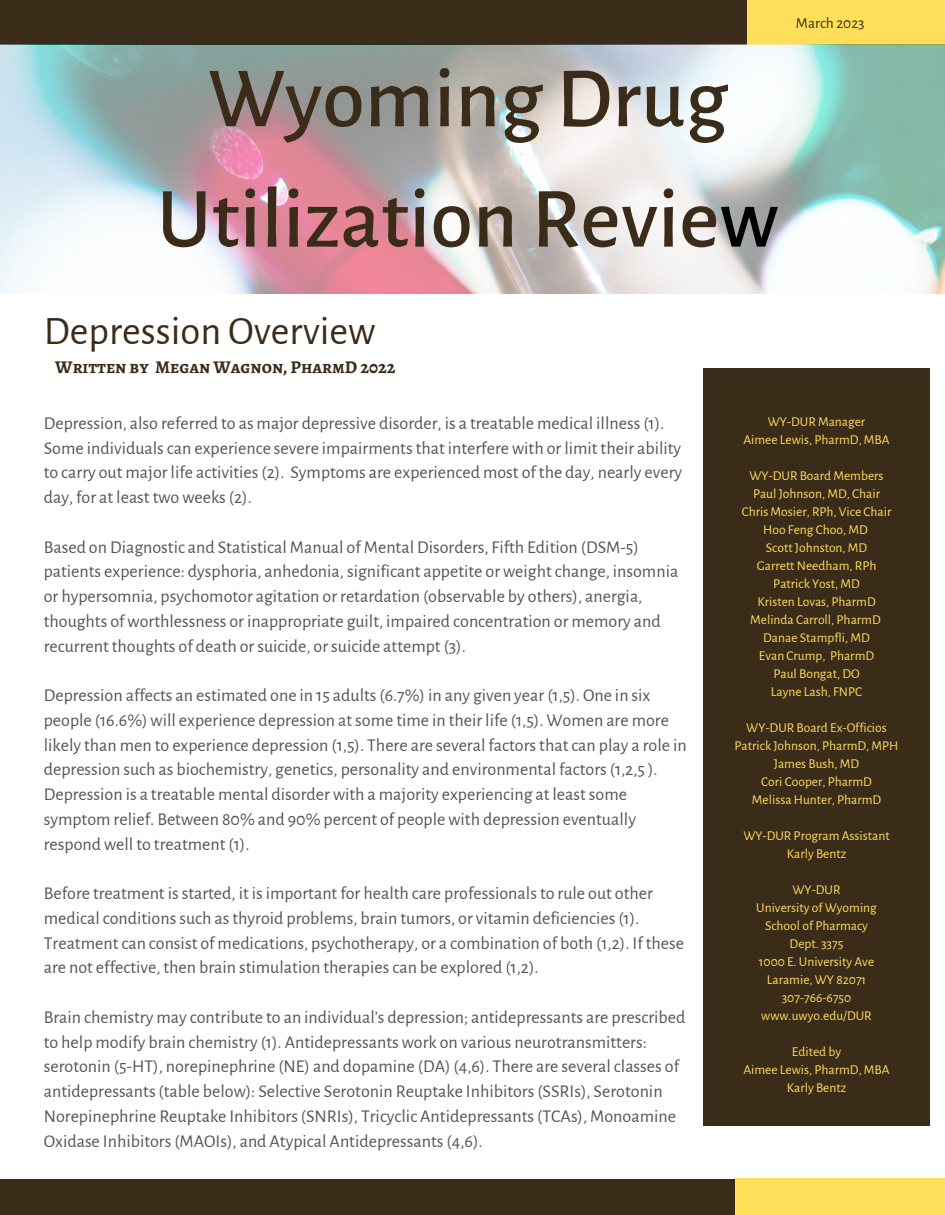
<style>
.page{position:relative;width:945px;height:1215px;background:#fff}
.page>*{position:absolute;margin:0;border:0;box-sizing:border-box;transform-origin:0 0}
.t1{font:500 86.1px "Alegreya Sans";color:#3b2c1a}
.t2{font:40.5px "Alegreya Sans";color:#3b2c1a}
.t3{font:18px/24.8px "Alegreya Sans";color:#545454}
.t4{font:700 18px "Alegreya SC";color:#3b2c1a}
.t5{font:15.3px "Alegreya Sans";color:#3b2c1a}
.t6{font:13.5px "Alegreya Sans";color:#ffde59}
.s1{color:#000}
</style>
<div class="page">
<div style="left:0;top:0;width:746px;height:45px;background:#3b2c1a"></div>
<div style="left:747px;top:0;width:198px;height:45px;background:#ffde59"></div>
<img style="left:0;top:45px;width:945px;height:248px">
<div style="left:704px;top:368px;width:226px;height:758px;background:#3b2c1a"></div>
<div style="left:0;top:1179px;width:736px;height:35px;background:#3b2c1a"></div>
<div style="left:736px;top:1178px;width:209px;height:37px;background:#ffde59"></div>
<p class="t1" style="left:208px;top:57px;width:522px">Wyoming Drug</p>
<p class="t1" style="left:157px;top:178px;width:623px">Utilization Revie<span class="s1">w</span></p>
<p class="t5" style="left:796px;top:16px;width:70px">March 2023</p>
<p class="t2" style="left:44px;top:312px;width:333px">Depression Overview</p>
<p class="t4" style="left:55px;top:355px;width:342px">Written by Megan Wagnon, PharmD 2022</p>
<p class="t3" style="left:44px;top:411px;width:640px">Depression, also referred to as major depressive disorder, is a treatable medical illness (1).<br>Some individuals can experience severe impairments that interfere with or limit their ability to carry out major life activities (2). Symptoms are experienced most of the day, nearly every day, for at least two weeks (2).</p>
<p class="t3" style="left:44px;top:535px;width:636px">Based on Diagnostic and Statistical Manual of Mental Disorders, Fifth Edition (DSM-5) patients experience: dysphoria, anhedonia, significant appetite or weight change, insomnia or hypersomnia, psychomotor agitation or retardation (observable by others), anergia, thoughts ofworthlessness or inappropriate guilt, impaired concentration or memory and recurrent thoughts of death or suicide, or suicide attempt (3).</p>
<p class="t3" style="left:44px;top:683px;width:645px">Depression affects an estimated one in 15 adults (6.7%) in any given year (1,5). One in six people (16.6%) will experience depression at some time in their life (1,5). Women are more likely than men to experience depression (1,5). There are several factors that can play a role in depression such as biochemistry, genetics, personality and environmental factors (1,2,5 ).<br>Depression is a treatable mental disorder with a majority experiencing at least some symptom relief. Between 80% and 90% percent of people with depression eventually respond well to treatment (1).</p>
<p class="t3" style="left:44px;top:881px;width:642px">Before treatment is started, it is important for health care professionals to rule out other medical conditions such as thyroid problems, brain tumors, or vitamin deficiencies (1).<br>Treatment can consist of medications, psychotherapy, or a combination of both (1,2). If these are not effective, then brain stimulation therapies can be explored (1,2).</p>
<p class="t3" style="left:44px;top:1005px;width:643px">Brain chemistry may contribute to an individual’s depression; antidepressants are prescribed to help modify brain chemistry (1). Antidepressants work on various neurotransmitters: serotonin (5-HT), norepinephrine (NE) and dopamine (DA) (4,6). There are several classes of antidepressants (table below): Selective Serotonin Reuptake Inhibitors (SSRIs), Serotonin Norepinephrine Reuptake Inhibitors (SNRIs), Tricyclic Antidepressants (TCAs), Monoamine Oxidase Inhibitors (MAOIs), and Atypical Antidepressants (4,6).</p>
<p class="t6" style="left:768px;top:416px;width:99px">WY-DUR Manager</p>
<p class="t6" style="left:743px;top:434px;width:148px">Aimee Lewis, PharmD, MBA</p>
<p class="t6" style="left:750px;top:470px;width:136px">WY-DUR Board Members</p>
<p class="t6" style="left:753px;top:488px;width:129px">Paul Johnson, MD, Chair</p>
<p class="t6" style="left:742px;top:506px;width:151px">Chris Mosier, RPh, Vice Chair</p>
<p class="t6" style="left:763px;top:524px;width:106px">Hoo Feng Choo, MD</p>
<p class="t6" style="left:766px;top:542px;width:103px">Scott Johnston, MD</p>
<p class="t6" style="left:757px;top:560px;width:121px">Garrett Needham, RPh</p>
<p class="t6" style="left:773px;top:578px;width:88px">Patrick Yost, MD</p>
<p class="t6" style="left:757px;top:596px;width:120px">Kristen Lovas, PharmD</p>
<p class="t6" style="left:750px;top:614px;width:132px">Melinda Carroll, PharmD</p>
<p class="t6" style="left:763px;top:632px;width:108px">Danae Stampfli, MD</p>
<p class="t6" style="left:759px;top:650px;width:117px">Evan Crump, PharmD</p>
<p class="t6" style="left:773px;top:668px;width:88px">Paul Bongat, DO</p>
<p class="t6" style="left:771px;top:686px;width:93px">Layne Lash, FNPC</p>
<p class="t6" style="left:746px;top:722px;width:142px">WY-DUR Board Ex-Officios</p>
<p class="t6" style="left:735px;top:740px;width:165px">Patrick Johnson, PharmD, MPH</p>
<p class="t6" style="left:774px;top:758px;width:87px">James Bush, MD</p>
<p class="t6" style="left:761px;top:776px;width:112px">Cori Cooper, PharmD</p>
<p class="t6" style="left:752px;top:794px;width:131px">Melissa Hunter, PharmD</p>
<p class="t6" style="left:743px;top:830px;width:148px">WY-DUR Program Assistant</p>
<p class="t6" style="left:787px;top:848px;width:61px">Karly Bentz</p>
<p class="t6" style="left:793px;top:884px;width:49px">WY-DUR</p>
<p class="t6" style="left:756px;top:902px;width:122px">University of Wyoming</p>
<p class="t6" style="left:765px;top:920px;width:104px">School of Pharmacy</p>
<p class="t6" style="left:790px;top:938px;width:55px">Dept. 3375</p>
<p class="t6" style="left:759px;top:956px;width:117px">1000 E. University Ave</p>
<p class="t6" style="left:767px;top:974px;width:101px">Laramie, WY 82071</p>
<p class="t6" style="left:782px;top:992px;width:71px">307-766-6750</p>
<p class="t6" style="left:761px;top:1010px;width:112px">www.uwyo.edu/DUR</p>
<p class="t6" style="left:792px;top:1046px;width:51px">Edited by</p>
<p class="t6" style="left:743px;top:1064px;width:148px">Aimee Lewis, PharmD, MBA</p>
<p class="t6" style="left:787px;top:1082px;width:61px">Karly Bentz</p>
</div>
